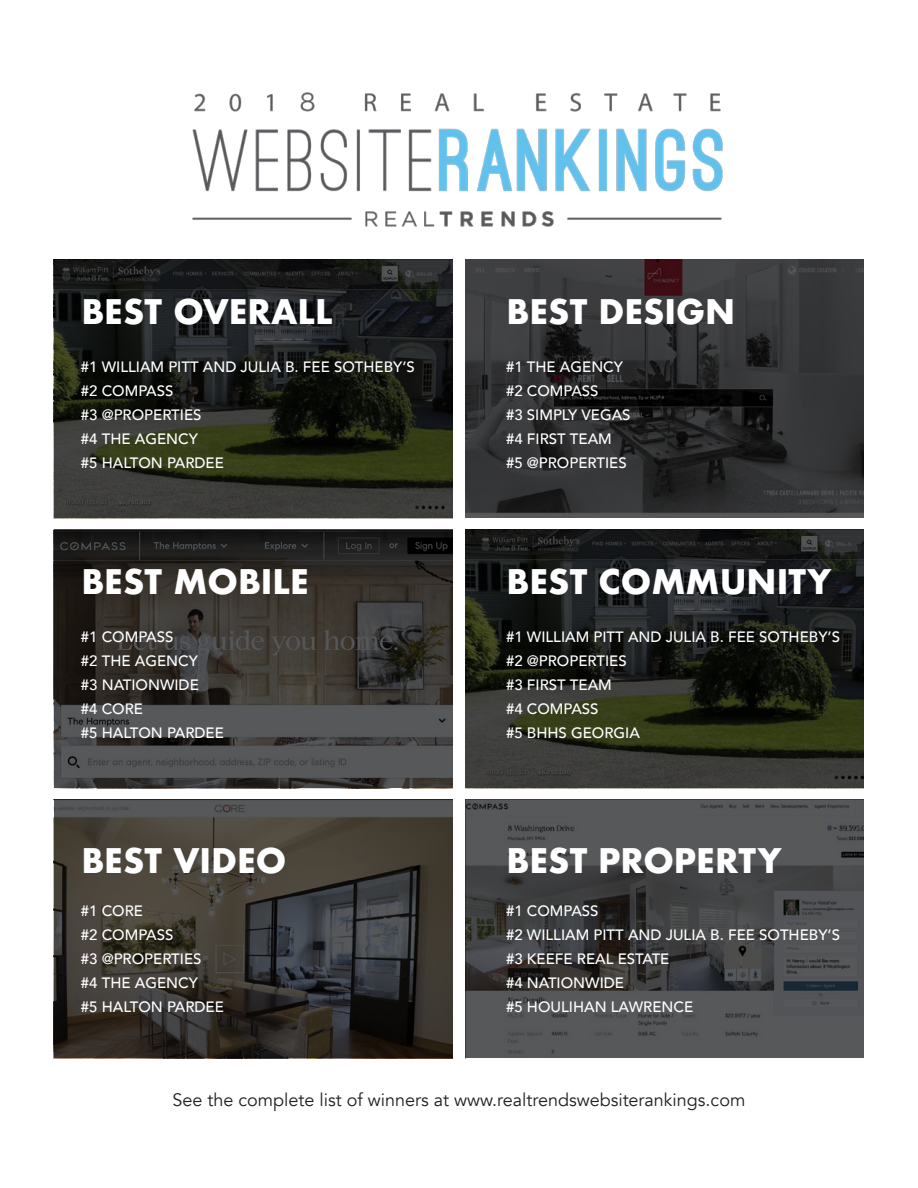
<style>
.page{position:relative;width:918px;height:1188px;background:#fff}
.page>*{position:absolute;margin:0;border:0;box-sizing:border-box;transform-origin:0 0}
.t1{font:700 33px "Futura";color:#fff}
.t2{font:18px "Avenir";color:#231f20}
.t3{font:500 15px/24px "Avenir";color:#fff}
</style>
<div class="page">
<img style="left:192px;top:92px;width:531px;height:135px">
<img style="left:54px;top:260px;width:398px;height:258px">
<img style="left:465px;top:260px;width:399px;height:258px">
<img style="left:54px;top:530px;width:398px;height:258px">
<img style="left:465px;top:530px;width:399px;height:258px">
<img style="left:54px;top:800px;width:398px;height:258px">
<img style="left:465px;top:800px;width:399px;height:258px">
<p class="t1" style="left:81px;top:288px;width:253px">BEST OVERALL</p>
<p class="t3" style="left:81px;top:354px;width:335px">#1 WILLIAM PITT AND JULIA B. FEE SOTHEBY’S #2 COMPASS<br>#3 @PROPERTIES<br>#4 THE AGENCY<br>#5 HALTON PARDEE</p>
<p class="t1" style="left:81px;top:558px;width:229px">BEST MOBILE</p>
<p class="t3" style="left:81px;top:623px;width:145px">#1 COMPASS<br>#2 THE AGENCY<br>#3 NATIONWIDE<br>#4 CORE<br>#5 HALTON PARDEE</p>
<p class="t1" style="left:81px;top:837px;width:207px">BEST VIDEO</p>
<p class="t3" style="left:81px;top:898px;width:145px">#1 CORE<br>#2 COMPASS<br>#3 @PROPERTIES<br>#4 THE AGENCY<br>#5 HALTON PARDEE</p>
<p class="t1" style="left:507px;top:288px;width:230px">BEST DESIGN</p>
<p class="t3" style="left:506px;top:354px;width:126px">#1 THE AGENCY #2 COMPASS<br>#3 SIMPLY VEGAS #4 FIRST TEAM #5 @PROPERTIES</p>
<p class="t1" style="left:507px;top:558px;width:326px">BEST COMMUNITY</p>
<p class="t3" style="left:506px;top:623px;width:335px">#1 WILLIAM PITT AND JULIA B. FEE SOTHEBY’S #2 @PROPERTIES<br>#3 FIRST TEAM<br>#4 COMPASS<br>#5 BHHS GEORGIA</p>
<p class="t1" style="left:507px;top:837px;width:277px">BEST PROPERTY</p>
<p class="t3" style="left:506px;top:898px;width:335px">#1 COMPASS<br>#2 WILLIAM PITT AND JULIA B. FEE SOTHEBY’S #3 KEEFE REAL ESTATE<br>#4 NATIONWIDE<br>#5 HOULIHAN LAWRENCE</p>
<p class="t2" style="left:172px;top:1089px;width:574px">See the complete list of winners at www.realtrendswebsiterankings.com</p>
</div>
